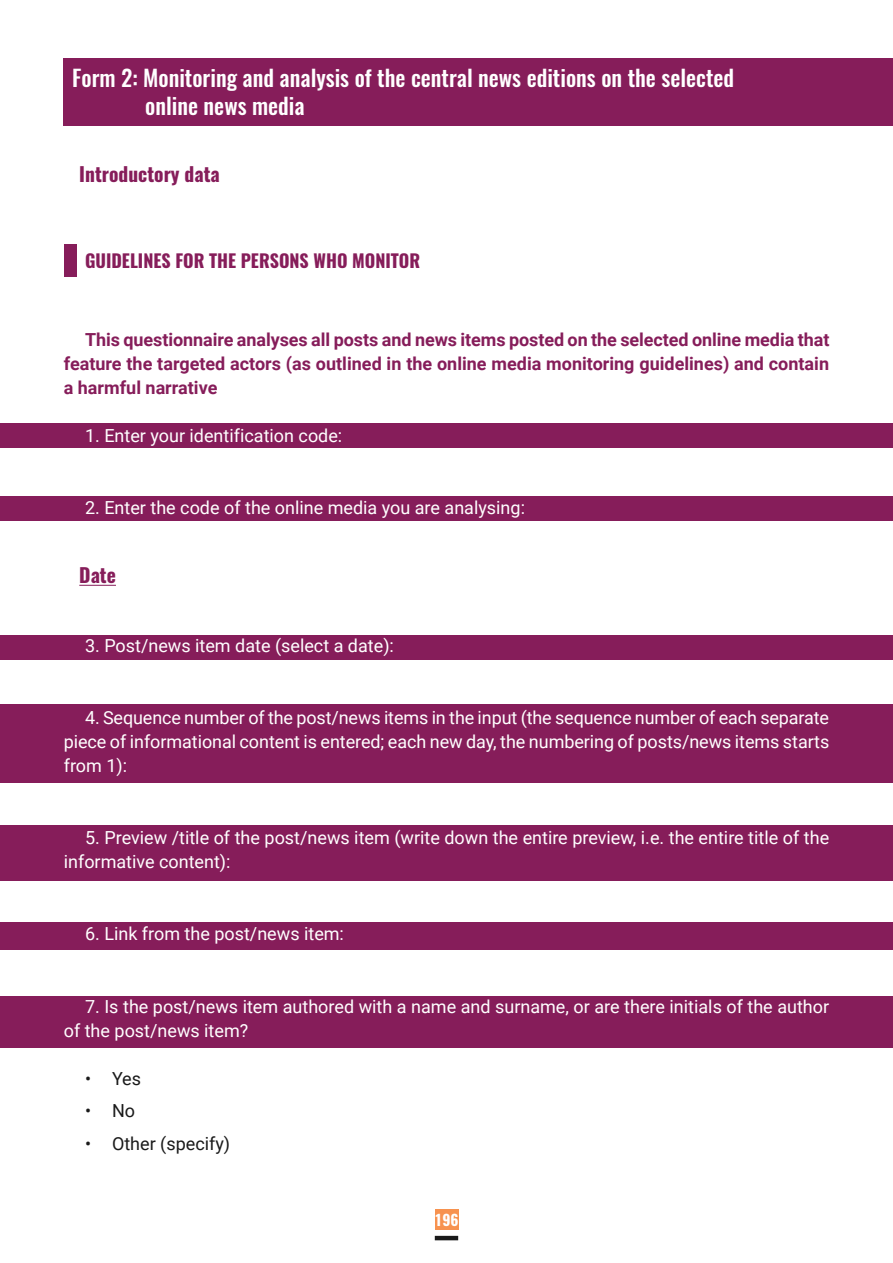
<style>
.page{position:relative;width:893px;height:1263px;background:#fff}
.page>*{position:absolute;margin:0;border:0;box-sizing:border-box;transform-origin:0 0}
.t1{font:500 22.5px/28.5px "Oswald";color:#fff}
.t2{font:700 19.5px "Oswald";color:#861d5a}
.t3{font:18px/24px "Roboto";color:#fff}
.t4{font:700 18px/24px "Roboto";color:#861d5a;text-align:justify}
.t5{font:700 18px "Oswald";color:#861d5a}
.t6{font:18px "Roboto";color:#1a1a1a}
.t7{font:700 15px "Oswald";color:#fff}
</style>
<div class="page">
<div style="left:435px;top:1209px;width:23px;height:20px;background:#f7924f"></div>
<hr style="left:435px;top:1236px;width:23px;height:4px;background:#1a1a1a">
<div style="left:0;top:423px;width:893px;height:24px;background:#861d5a"></div>
<div style="left:0;top:635px;width:893px;height:24px;background:#861d5a"></div>
<div style="left:0;top:704px;width:893px;height:78px;background:#861d5a"></div>
<div style="left:0;top:825px;width:893px;height:55px;background:#861d5a"></div>
<div style="left:0;top:922px;width:893px;height:28px;background:#861d5a"></div>
<div style="left:0;top:996px;width:893px;height:51px;background:#861d5a"></div>
<div style="left:0;top:496px;width:893px;height:24px;background:#861d5a"></div>
<div style="left:64px;top:58px;width:829px;height:68px;background:#861d5a"></div>
<div style="left:64px;top:244px;width:13px;height:33px;background:#861d5a"></div>
<hr style="left:79px;top:585px;width:37px;height:1px;background:#861d5a">
<p class="t1" style="left:145px;top:64px;width:590px;text-indent:-73px">Form 2: Monitoring and analysis of the central news editions on the selected online news media</p>
<p class="t2" style="left:79px;top:160px;width:142px">Introductory data</p>
<p class="t5" style="left:85px;top:248px;width:337px">GUIDELINES FOR THE PERSONS WHO MONITOR</p>
<p class="t4" style="left:64px;top:327px;width:767px;text-indent:21px">This questionnaire analyses all posts and news items posted on the selected online media that feature the targeted actors (as outlined in the online media monitoring guidelines) and contain a harmful narrative</p>
<p class="t3" style="left:85px;top:423px;width:259px">1. Enter your identification code:</p>
<p class="t3" style="left:85px;top:495px;width:441px">2. Enter the code of the online media you are analysing:</p>
<p class="t2" style="left:79px;top:562px;width:38px">Date</p>
<p class="t3" style="left:85px;top:633px;width:310px">3. Post/news item date (select a date):</p>
<p class="t3" style="left:64px;top:705px;width:767px;text-align:justify;text-indent:21px">4. Sequence number of the post/news items in the input (the sequence number of each separate piece of informational content is entered; each new day, the numbering of posts/news items starts from 1):</p>
<p class="t3" style="left:64px;top:825px;width:767px;text-indent:21px">5. Preview /title of the post/news item (write down the entire preview, i.e. the entire title of the informative content):</p>
<p class="t3" style="left:85px;top:921px;width:260px">6. Link from the post/news item:</p>
<p class="t3" style="left:64px;top:993px;width:767px;text-indent:21px">7. Is the post/news item authored with a name and surname, or are there initials of the author of the post/news item?</p>
<p class="t6" style="left:85px;top:1065px;width:58px">• Yes</p>
<p class="t6" style="left:85px;top:1098px;width:52px">• No</p>
<p class="t6" style="left:85px;top:1130px;width:147px">• Other (specify)</p>
<p class="t7" style="left:434px;top:1209px;width:25px">196</p>
</div>
